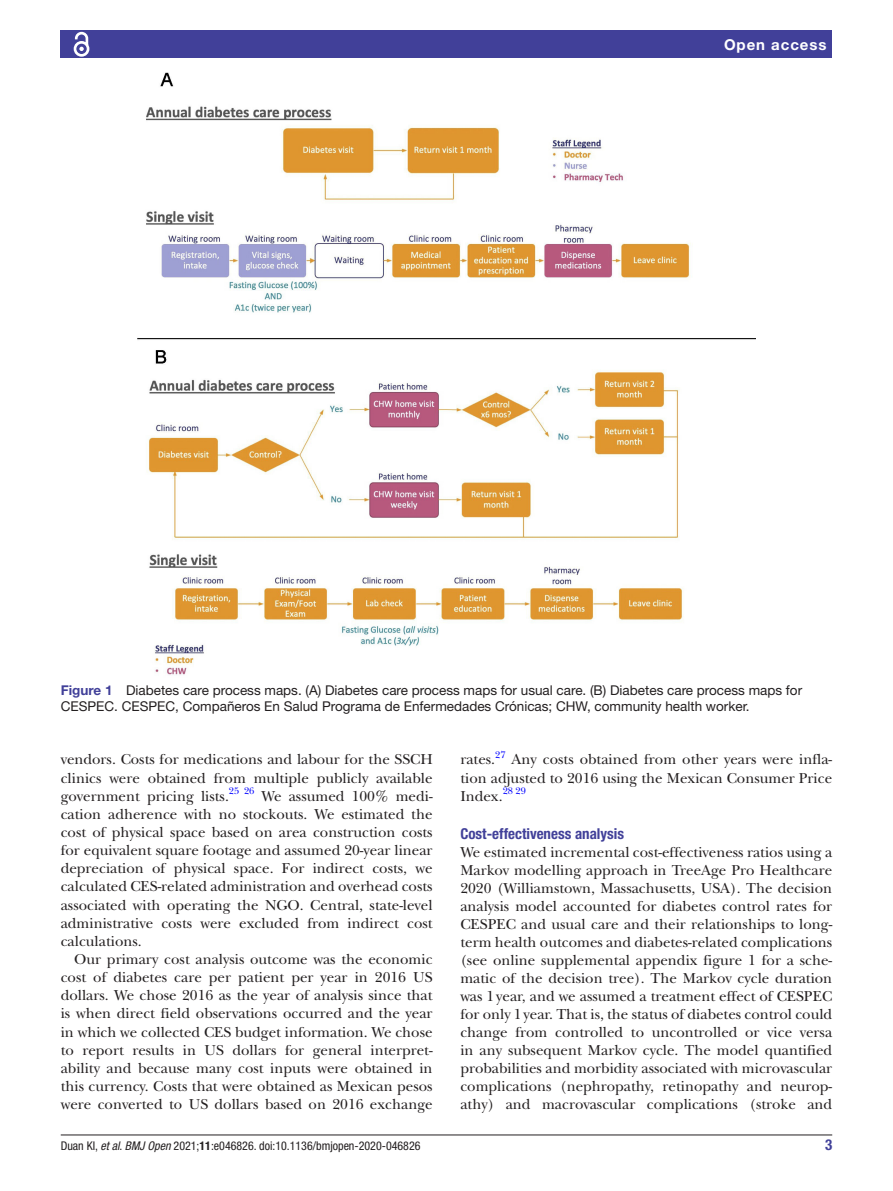
<style>
.page{position:relative;width:893px;height:1191px;background:#fff}
.page>*{position:absolute;margin:0;border:0;box-sizing:border-box;transform-origin:0 0}
.t1{font:15px/18.1px "New Baskerville";color:#231f20;text-align:justify}
.t2{font:700 condensed 15px "Helvetica Neue LT Std";color:#414099}
.t3{font:700 15px "Helvetica Neue LT Std";letter-spacing:.065em;color:#fff}
.t4{font:13.5px/16.2px "Helvetica Neue LT Std";color:#231f20}
.t5{font:condensed 12px "Helvetica Neue LT Std";color:#231f20}
.t6{font:9.9px "New Baskerville";color:#00f}
.s1{font-weight:700;color:#414099}
.s2{font-style:italic}
.s3{font-weight:700}
</style>
<div class="page">
<hr style="left:61px;top:1134px;width:771px;height:1px;background:#231f20">
<div style="left:61px;top:31px;width:771px;height:27px;background:#414099"></div>
<svg style="left:73px;top:31px;width:17px;height:26px"></svg>
<img style="left:138px;top:73px;width:617px;height:602px">
<p class="t3" style="left:724px;top:35px;width:104px">Open access</p>
<p class="t4" style="left:61px;top:681px;width:743px"><span class="s1">Figure 1</span> Diabetes care process maps. (A) Diabetes care process maps for usual care. (B) Diabetes care process maps for<br>CESPEC. CESPEC, Compañeros En Salud Programa de Enfermedades Crónicas; CHW, community health worker.</p>
<p class="t1" style="left:61px;top:750px;width:373px">vendors. Costs for medications and labour for the SSCH clinics were obtained from multiple publicly available government pricing lists.</p>
<p class="t6" style="left:229px;top:785px;width:27px">25 26</p>
<p class="t1" style="left:61px;top:787px;width:373px;text-indent:201px">We assumed 100% medi&shy;cation adherence with no stockouts. We estimated the cost of physical space based on area construction costs for equivalent square footage and assumed 20-year linear depreciation of physical space. For indirect costs, we calculated CES-related administration and overhead costs associated with operating the NGO. Central, state-level administrative costs were excluded from indirect cost calculations.</p>
<p class="t1" style="left:61px;top:950px;width:373px;text-indent:14px">Our primary cost analysis outcome was the economic cost of diabetes care per patient per year in 2016 US dollars. We chose 2016 as the year of analysis since that is when direct field observations occurred and the year in which we collected CES budget information. We chose to report results in US dollars for general interpret&shy;ability and because many cost inputs were obtained in this currency. Costs that were obtained as Mexican pesos were converted to US dollars based on 2016 exchange</p>
<p class="t1" style="left:460px;top:750px;width:373px">rates.<sup>27</sup> Any costs obtained from other years were infla&shy;tion adjusted to 2016 using the Mexican Consumer Price Index.</p>
<p class="t6" style="left:503px;top:785px;width:25px">28 29</p>
<p class="t2" style="left:460px;top:825px;width:165px">Cost-effectiveness analysis</p>
<p class="t1" style="left:460px;top:843px;width:373px">We estimated incremental cost-effectiveness ratios using a Markov modelling approach in TreeAge Pro Healthcare 2020 (Williamstown, Massachusetts, USA). The decision analysis model accounted for diabetes control rates for CESPEC and usual care and their relationships to long&shy;term health outcomes and diabetes-related complications (see online supplemental appendix figure 1 for a sche&shy;matic of the decision tree). The Markov cycle duration was 1year, and we assumed a treatment effect of CESPEC for only 1year. That is, the status of diabetes control could change from controlled to uncontrolled or vice versa in any subsequent Markov cycle. The model quantified probabilities and morbidity associated with microvascular complications (nephropathy, retinopathy and neurop&shy;athy) and macrovascular complications (stroke and</p>
<p class="t5" style="left:61px;top:1138px;width:361px">Duan KI, <span class="s2">et al</span>. <span class="s2">BMJ Open</span> 2021;<span class="s3">11</span>:e046826. doi:10.1136/bmjopen-2020-046826</p>
<p class="t2" style="left:825px;top:1135px;width:9px">3</p>
</div>
